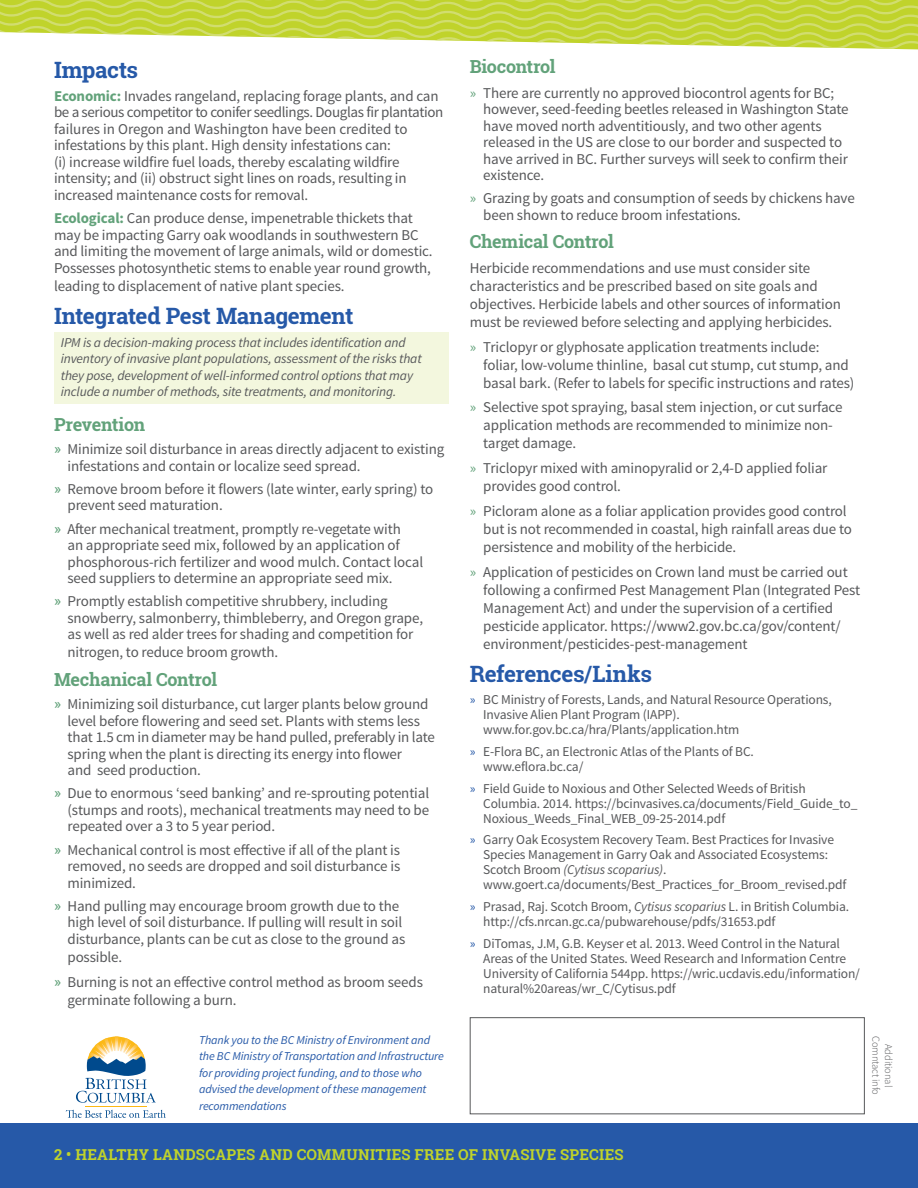
<style>
.page{position:relative;width:918px;height:1188px;background:#fff}
.page>*{position:absolute;margin:0;border:0;box-sizing:border-box;transform-origin:0 0}
.Bullet_Text{font:700 22.5px "Roboto Slab";letter-spacing:-.02em;color:#2659a8}
.Heading{font:700 22.5px "Roboto Slab";letter-spacing:-.015em;color:#2659a8}
.Sub_Head{font:700 18px "Roboto Slab";letter-spacing:-.015em;color:#62a27a}
.Bullet_Text-2{font:700 18px "Roboto Slab";letter-spacing:-.015em;color:#62a27a}
.Bullet_Text-3{font:15px/16.5px "Source Sans Pro";letter-spacing:-.01em;color:#57585a}
.t1{font:700 15px "Roboto Slab";letter-spacing:.02em;color:#c0d32b}
.Bullet_Text-4{font:13.5px/15px "Source Sans Pro";letter-spacing:-.01em;color:#57585a}
.Box_Paragraph{font:italic 13.5px/16.2px "Source Sans Pro";letter-spacing:-.01em;color:#57585a}
.Blue_Paragraph{font:italic 12px/16.5px "Source Sans Pro";letter-spacing:-.01em;color:#2659a8}
.t2{font:300 10.5px "Source Sans Pro";letter-spacing:-.01em;color:#57585a}
.s1{font-weight:700;color:#62a27a}
.s2{font-family:"Roboto Slab";color:#62a27a}
.s3{color:#62a27a}
.s4{color:#2659a8}
.s5{font-style:italic}
</style>
<div class="page">
<div style="left:54px;top:332px;width:394px;height:72px;background:#f3f7de"></div>
<svg style="left:0;top:0;width:918px;height:49px"></svg>
<div style="left:0;top:1123px;width:918px;height:65px;background:#2659a8"></div>
<svg style="left:66px;top:1110px;width:100px;height:8px"></svg>
<hr style="left:85px;top:1107px;width:62px;height:1px;background:#fcb814">
<svg style="left:76px;top:1037px;width:80px;height:66px"></svg>
<div style="left:470px;top:1017px;width:395px;height:97px;border:1px solid #57585a"></div>
<p class="Heading" style="left:54px;top:54px;width:86px">Impacts</p>
<p class="Bullet_Text-3" style="left:54px;top:88px;width:391px"><span class="s1">Economic:</span> Invades rangeland, replacing forage plants, and can be a serious competitor to conifer seedlings. Douglas fir plantation failures in Oregon and Washington have been credited to infestations by this plant. High density infestations can:<br>(i) increase wildfire fuel loads, thereby escalating wildfire intensity; and (ii) obstruct sight lines on roads, resulting in increased maintenance costs for removal.</p>
<p class="Bullet_Text-3" style="left:54px;top:210px;width:380px"><span class="s1">Ecological:</span> Can produce dense, impenetrable thickets that may be impacting Garry oak woodlands in southwestern BC and limiting the movement of large animals, wild or domestic.<br>Possesses photosynthetic stems to enable year round growth,</p>
<p class="Bullet_Text-3" style="left:54px;top:278px;width:292px">leading to displacement of native plant species.</p>
<p class="Bullet_Text" style="left:54px;top:301px;width:301px">Integrated Pest Management</p>
<p class="Box_Paragraph" style="left:61px;top:335px;width:363px">IPM is a decision-making process that includes identification and inventory of invasive plant populations, assessment of the risks that they pose, development of well-informed control options that may include a number of methods, site treatments, and monitoring.</p>
<p class="Sub_Head" style="left:54px;top:412px;width:93px">Prevention</p>
<p class="Bullet_Text-3" style="left:68px;top:441px;width:378px;text-indent:-14px"><span class="s2">»</span> Minimize soil disturbance in areas directly adjacent to existing infestations and contain or localize seed spread.</p>
<p class="Bullet_Text-3" style="left:68px;top:481px;width:367px;text-indent:-14px"><span class="s2">»</span> Remove broom before it flowers (late winter, early spring) to prevent seed maturation.</p>
<p class="Bullet_Text-3" style="left:68px;top:521px;width:357px;text-indent:-14px"><span class="s2">»</span> After mechanical treatment, promptly re-vegetate with<br>an appropriate seed mix, followed by an application of phosphorous-rich fertilizer and wood mulch. Contact local seed suppliers to determine an appropriate seed mix.</p>
<p class="Bullet_Text-3" style="left:68px;top:594px;width:357px;text-indent:-14px"><span class="s2">»</span> Promptly establish competitive shrubbery, including snowberry, salmonberry, thimbleberry, and Oregon grape, as well as red alder trees for shading and competition for</p>
<p class="Bullet_Text-3" style="left:68px;top:645px;width:212px">nitrogen, to reduce broom growth.</p>
<p class="Sub_Head" style="left:54px;top:667px;width:165px">Mechanical Control</p>
<p class="Bullet_Text-3" style="left:68px;top:696px;width:369px;text-indent:-14px"><span class="s2">»</span> Minimizing soil disturbance, cut larger plants below ground level before flowering and seed set. Plants with stems less that 1.5 cm in diameter may be hand pulled, preferably in late spring when the plant is directing its energy into flower<br>and seed production.</p>
<p class="Bullet_Text-3" style="left:68px;top:785px;width:363px;text-align:justify;text-indent:-14px"><span class="s2">»</span> Due to enormous ‘seed banking’ and re-sprouting potential (stumps and roots), mechanical treatments may need to be repeated over a 3 to 5 year period.</p>
<p class="Bullet_Text-3" style="left:68px;top:842px;width:334px;text-align:justify;text-indent:-14px"><span class="s2">»</span> Mechanical control is most effective if all of the plant is removed, no seeds are dropped and soil disturbance is minimized.</p>
<p class="Bullet_Text-3" style="left:68px;top:898px;width:339px;text-indent:-14px"><span class="s2">»</span> Hand pulling may encourage broom growth due to the high level of soil disturbance. If pulling will result in soil disturbance, plants can be cut as close to the ground as</p>
<p class="Bullet_Text-3" style="left:68px;top:949px;width:56px">possible.</p>
<p class="Bullet_Text-3" style="left:68px;top:973px;width:357px;line-height:18px;text-indent:-14px"><span class="s2">»</span> Burning is not an effective control method as broom seeds germinate following a burn.</p>
<p class="Bullet_Text-2" style="left:470px;top:54px;width:87px">Biocontrol</p>
<p class="Bullet_Text-3" style="left:483px;top:85px;width:367px;text-indent:-14px"><span class="s3">»</span> There are currently no approved biocontrol agents for BC; however, seed-feeding beetles released in Washington State have moved north adventitiously, and two other agents released in the US are close to our border and suspected to have arrived in BC. Further surveys will seek to confirm their existence.</p>
<p class="Bullet_Text-3" style="left:483px;top:190px;width:373px;text-indent:-14px"><span class="s3">»</span> Grazing by goats and consumption of seeds by chickens have been shown to reduce broom infestations.</p>
<p class="Bullet_Text-2" style="left:470px;top:229px;width:146px">Chemical Control</p>
<p class="Bullet_Text-3" style="left:470px;top:259px;width:373px;line-height:18px">Herbicide recommendations and use must consider site characteristics and be prescribed based on site goals and objectives. Herbicide labels and other sources of information must be reviewed before selecting and applying herbicides.</p>
<p class="Bullet_Text-3" style="left:483px;top:338px;width:373px;line-height:18px;text-indent:-14px"><span class="s3">»</span> Triclopyr or glyphosate application treatments include: foliar, low-volume thinline, basal cut stump, cut stump, and basal bark. (Refer to labels for specific instructions and rates)</p>
<p class="Bullet_Text-3" style="left:483px;top:399px;width:361px;line-height:18px;text-indent:-14px"><span class="s3">»</span> Selective spot spraying, basal stem injection, or cut surface application methods are recommended to minimize non&shy;target damage.</p>
<p class="Bullet_Text-3" style="left:483px;top:459px;width:346px;line-height:18px;text-indent:-14px"><span class="s3">»</span> Triclopyr mixed with aminopyralid or 2,4-D applied foliar provides good control.</p>
<p class="Bullet_Text-3" style="left:483px;top:502px;width:370px;line-height:18px;text-indent:-14px"><span class="s3">»</span> Picloram alone as a foliar application provides good control but is not recommended in coastal, high rainfall areas due to persistence and mobility of the herbicide.</p>
<p class="Bullet_Text-3" style="left:483px;top:563px;width:379px;line-height:18px;text-indent:-14px"><span class="s3">»</span> Application of pesticides on Crown land must be carried out following a confirmed Pest Management Plan (Integrated Pest Management Act) and under the supervision of a certified pesticide applicator. https://www2.gov.bc.ca/gov/content/ environment/pesticides-pest-management</p>
<p class="Bullet_Text" style="left:470px;top:659px;width:184px">References/Links</p>
<p class="Bullet_Text-4" style="left:483px;top:692px;width:350px;text-indent:-14px"><span class="s4">»</span> BC Ministry of Forests, Lands, and Natural Resource Operations,<br>Invasive Alien Plant Program (IAPP). www.for.gov.bc.ca/hra/Plants/application.htm</p>
<p class="Bullet_Text-4" style="left:483px;top:744px;width:272px;text-indent:-14px"><span class="s4">»</span> E-Flora BC, an Electronic Atlas of the Plants of BC. www.eflora.bc.ca/</p>
<p class="Bullet_Text-4" style="left:483px;top:781px;width:376px;text-indent:-14px"><span class="s4">»</span> Field Guide to Noxious and Other Selected Weeds of British<br>Columbia. 2014. https://bcinvasives.ca/documents/Field_Guide_to_<br>Noxious_Weeds_Final_WEB_09-25-2014.pdf</p>
<p class="Bullet_Text-4" style="left:483px;top:833px;width:365px;text-indent:-14px"><span class="s4">»</span> Garry Oak Ecosystem Recovery Team. Best Practices for Invasive Species Management in Garry Oak and Associated Ecosystems:<br>Scotch Broom <span class="s5">(Cytisus scoparius)</span>. www.goert.ca/documents/Best_Practices_for_Broom_revised.pdf</p>
<p class="Bullet_Text-4" style="left:483px;top:899px;width:367px;text-indent:-14px"><span class="s4">»</span> Prasad, Raj. Scotch Broom, <span class="s5">Cytisus scoparius</span> L. in British Columbia. http://cfs.nrcan.gc.ca/pubwarehouse/pdfs/31653.pdf</p>
<p class="Bullet_Text-4" style="left:483px;top:936px;width:378px;text-indent:-14px"><span class="s4">»</span> DiTomas, J.M, G.B. Keyser et al. 2013. Weed Control in the Natural Areas of the United States. Weed Research and Information Centre University of California 544pp. https://wric.ucdavis.edu/information/ natural%20areas/wr_C/Cytisus.pdf</p>
<p class="Blue_Paragraph" style="left:199px;top:1032px;width:246px">Thank you to the BC Ministry of Environment and the BC Ministry of Transportation and Infrastructure for providing project funding, and to those who advised the development of these management recommendations</p>
<p class="t2" style="left:895px;top:1044px;width:44px;rotate:90deg">Additional</p>
<p class="t2" style="left:882px;top:1036px;width:60px;rotate:90deg">Comntact info</p>
<p class="t1" style="left:54px;top:1144px;width:571px">2 • HEALTHY LANDSCAPES AND COMMUNITIES FREE OF INVASIVE SPECIES</p>
</div>
